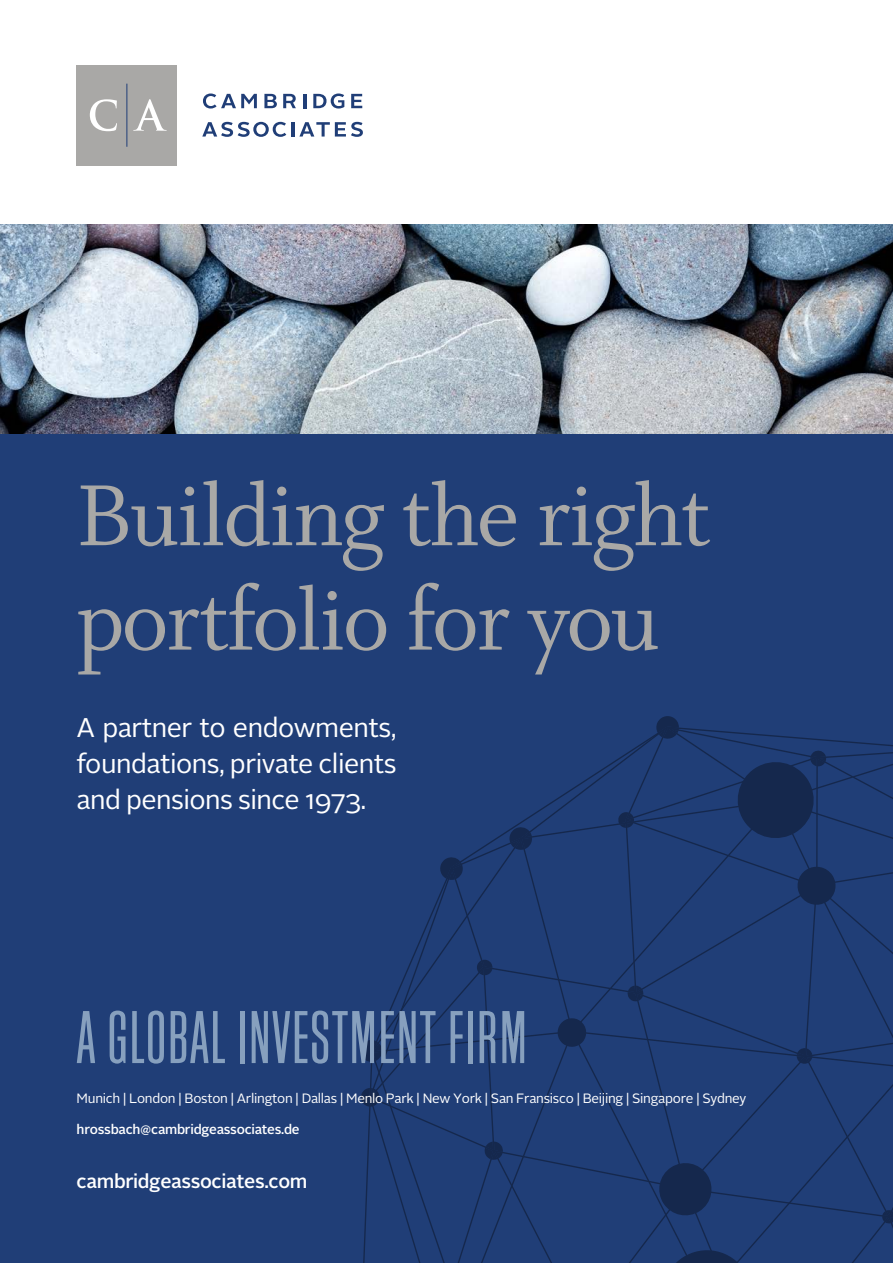
<style>
.page{position:relative;width:893px;height:1263px;background:#fff}
.page>*{position:absolute;margin:0;border:0;box-sizing:border-box;transform-origin:0 0}
.t1{font:96.9px/104.4px "Whitman Roman Os F";letter-spacing:-.02em;color:#a9a8a6}
.t2{font:78px "Block Gothic RR Light Extra Cond";letter-spacing:.02em;color:#87a0be}
.t3{font:27px/36px "Alright Sans";letter-spacing:-.02em;color:#fff;text-align:justify}
.t4{font:500 19.5px "Alright Sans";letter-spacing:-.02em;color:#fff}
.t5{font:13.5px "Alright Sans";letter-spacing:-.02em;color:#fff}
.t6{font:500 13.5px "Alright Sans";letter-spacing:-.02em;color:#fff}
</style>
<div class="page">
<div style="left:0;top:224px;width:893px;height:1039px;background:#203e77"></div>
<svg style="left:370px;top:1053px;width:406px;height:210px"></svg>
<svg style="left:451px;top:1053px;width:133px;height:210px"></svg>
<svg style="left:377px;top:759px;width:241px;height:294px"></svg>
<svg style="left:776px;top:752px;width:117px;height:511px"></svg>
<svg style="left:656px;top:1244px;width:102px;height:19px"></svg>
<svg style="left:656px;top:1159px;width:59px;height:60px"></svg>
<svg style="left:484px;top:1141px;width:19px;height:19px"></svg>
<svg style="left:477px;top:959px;width:15px;height:16px"></svg>
<svg style="left:360px;top:1039px;width:22px;height:23px"></svg>
<svg style="left:361px;top:1088px;width:19px;height:18px"></svg>
<svg style="left:440px;top:856px;width:23px;height:24px"></svg>
<svg style="left:509px;top:826px;width:23px;height:24px"></svg>
<svg style="left:556px;top:1016px;width:32px;height:32px"></svg>
<svg style="left:618px;top:716px;width:220px;height:348px"></svg>
<div style="left:77px;top:65px;width:100px;height:101px;background:#a9a8a6"></div>
<svg style="left:90px;top:99px;width:27px;height:32px"></svg>
<svg style="left:133px;top:99px;width:34px;height:32px"></svg>
<svg style="left:203px;top:93px;width:54px;height:16px"></svg>
<svg style="left:264px;top:94px;width:13px;height:14px"></svg>
<svg style="left:283px;top:94px;width:13px;height:14px"></svg>
<hr style="left:303px;top:94px;width:3px;height:14px;background:#203e77">
<svg style="left:313px;top:93px;width:31px;height:16px"></svg>
<svg style="left:351px;top:94px;width:11px;height:14px"></svg>
<svg style="left:202px;top:122px;width:84px;height:15px"></svg>
<hr style="left:291px;top:122px;width:3px;height:15px;background:#203e77">
<svg style="left:299px;top:122px;width:64px;height:15px"></svg>
<hr style="left:126px;top:84px;width:1px;height:63px;background:#203e77">
<img style="left:0;top:224px;width:893px;height:210px">
<svg style="left:882px;top:1030px;width:11px;height:233px"></svg>
<h1 class="t1" style="left:77px;top:465px;width:635px">Building the right portfolio for you</h1>
<h3 class="t3" style="left:77px;top:710px;width:322px">A partner to endowments, foundations, private clients and pensions since 1973.</h3>
<h2 class="t2" style="left:77px;top:998px;width:452px">A GLOBAL INVESTMENT FIRM</h2>
<p class="t5" style="left:77px;top:1089px;width:671px">Munich | London | Boston | Arlington | Dallas | Menlo Park | New York | San Fransisco | Beijing | Singapore | Sydney</p>
<p class="t6" style="left:77px;top:1119px;width:225px">hrossbach@cambridgeassociates.de</p>
<h3 class="t4" style="left:77px;top:1167px;width:232px">cambridgeassociates.com</h3>
</div>
